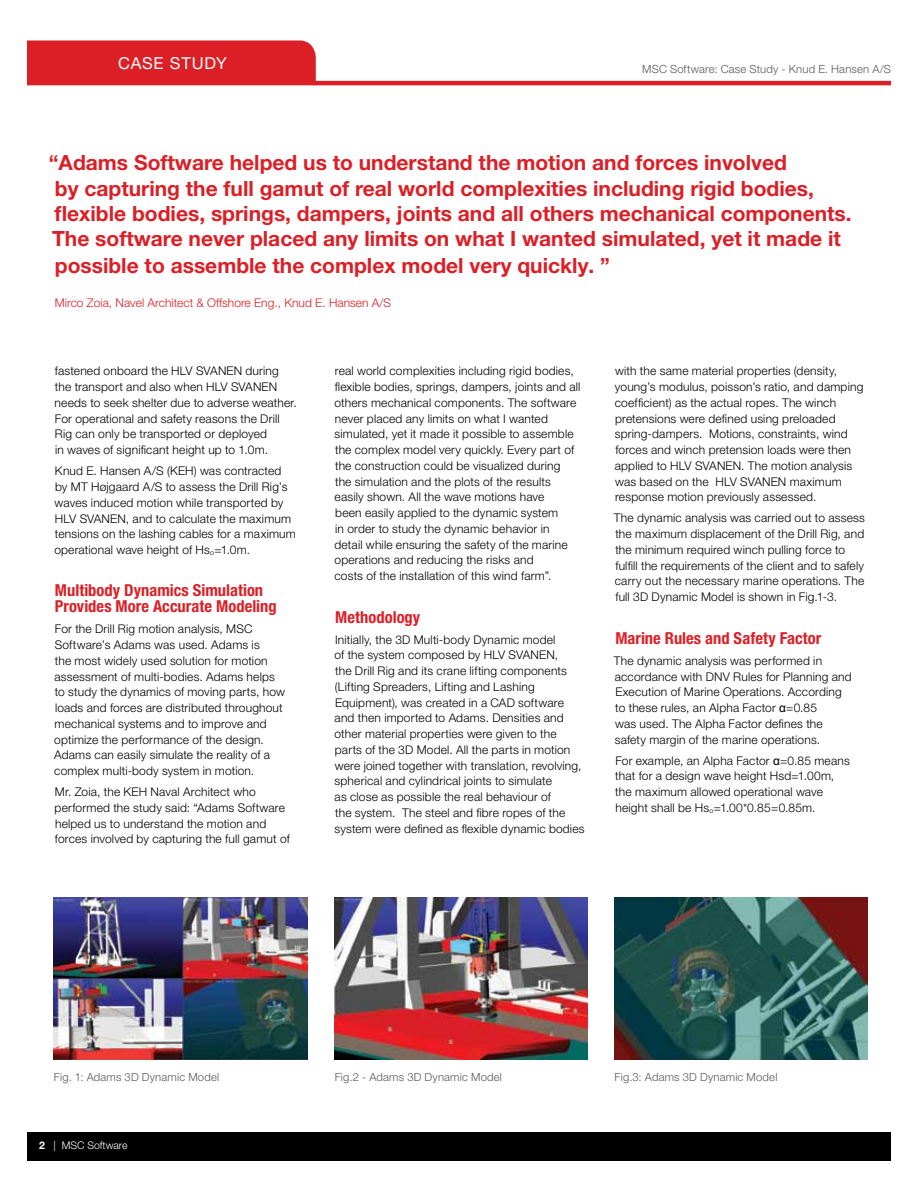
<style>
.page{position:relative;width:918px;height:1188px;background:#fff}
.page>*{position:absolute;margin:0;border:0;box-sizing:border-box;transform-origin:0 0}
.t1{font:700 21px/25.7px "Helvetica Neue LT Pro";color:#dc1f26}
.t2{font:700 condensed 16.5px/15.8px "Helvetica Neue LT Pro";color:#dc1f26}
.t3{font:16.5px "Helvetica Neue LT Pro";letter-spacing:.045em;color:#fff}
.t4{font:300 12px/15.8px "Helvetica Neue LT Pro";letter-spacing:.015em;color:#000}
.t5{font:300 12px "Helvetica Neue LT Pro";color:#dc1f26}
.t6{font:300 11.25px "Helvetica Neue LT Pro";letter-spacing:.015em;color:#58595b}
.t7{font:300 10.5px "Helvetica Neue LT Pro";color:#fff}
.s1{font-family:"Arial";font-weight:400}
.s2{font-weight:700}
</style>
<div class="page">
<hr style="left:27px;top:81px;width:864px;height:4px;background:#dc1f26">
<div style="left:27px;top:40px;width:289px;height:41px;background:#dc1f26"></div>
<div style="left:27px;top:1132px;width:864px;height:29px;background:#000"></div>
<img style="left:54px;top:898px;width:254px;height:162px">
<img style="left:335px;top:898px;width:253px;height:162px">
<img style="left:615px;top:898px;width:253px;height:162px">
<h2 class="t3" style="left:118px;top:53px;width:110px">CASE STUDY</h2>
<p class="t6" style="left:642px;top:62px;width:250px">MSC Software: Case Study - Knud E. Hansen A/S</p>
<p class="t1" style="left:49px;top:150px;width:804px">“Adams Software helped us to understand the motion and forces involved<br>by capturing the full gamut of real world complexities including rigid bodies, flexible bodies, springs, dampers, joints and all others mechanical components.<br>The software never placed any limits on what I wanted simulated, yet it made it possible to assemble the complex model very quickly. ”</p>
<p class="t5" style="left:55px;top:295px;width:338px">Mirco Zoia, Navel Architect &amp; Offshore Eng., Knud E. Hansen A/S</p>
<p class="t4" style="left:55px;top:363px;width:244px">fastened onboard the HLV SVANEN during the transport and also when HLV SVANEN needs to seek shelter due to adverse weather.<br>For operational and safety reasons the Drill Rig can only be transported or deployed<br>in waves of significant height up to 1.0m.</p>
<p class="t4" style="left:54px;top:463px;width:243px">Knud E. Hansen A/S (KEH) was contracted by MT Højgaard A/S to assess the Drill Rig’s waves induced motion while transported by HLV SVANEN, and to calculate the maximum tensions on the lashing cables for a maximum operational wave height of Hs<sub>o</sub>=1.0m.</p>
<h2 class="t2" style="left:55px;top:583px;width:223px">Multibody Dynamics Simulation<br>Provides More Accurate Modeling</h2>
<p class="t4" style="left:54px;top:621px;width:232px">For the Drill Rig motion analysis, MSC Software’s Adams was used. Adams is<br>the most widely used solution for motion assessment of multi-bodies. Adams helps to study the dynamics of moving parts, how loads and forces are distributed throughout mechanical systems and to improve and optimize the performance of the design.<br>Adams can easily simulate the reality of a complex multi-body system in motion.</p>
<p class="t4" style="left:55px;top:784px;width:237px">Mr. Zoia, the KEH Naval Architect who performed the study said: “Adams Software helped us to understand the motion and forces involved by capturing the full gamut of</p>
<p class="t4" style="left:334px;top:363px;width:247px">real world complexities including rigid bodies, flexible bodies, springs, dampers, joints and all others mechanical components. The software never placed any limits on what I wanted simulated, yet it made it possible to assemble the complex model very quickly. Every part of the construction could be visualized during<br>the simulation and the plots of the results easily shown. All the wave motions have<br>been easily applied to the dynamic system<br>in order to study the dynamic behavior in<br>detail while ensuring the safety of the marine operations and reducing the risks and<br>costs of the installation of this wind farm”.</p>
<h2 class="t2" style="left:335px;top:609px;width:87px">Methodology</h2>
<p class="t4" style="left:335px;top:631px;width:252px">Initially, the 3D Multi-body Dynamic model<br>of the system composed by HLV SVANEN,<br>the Drill Rig and its crane lifting components (Lifting Spreaders, Lifting and Lashing Equipment), was created in a CAD software and then imported to Adams. Densities and other material properties were given to the parts of the 3D Model. All the parts in motion were joined together with translation, revolving, spherical and cylindrical joints to simulate<br>as close as possible the real behaviour of<br>the system. The steel and fibre ropes of the system were defined as flexible dynamic bodies</p>
<p class="t4" style="left:615px;top:363px;width:250px">with the same material properties (density, young’s modulus, poisson’s ratio, and damping coefficient) as the actual ropes. The winch pretensions were defined using preloaded spring-dampers. Motions, constraints, wind forces and winch pretension loads were then applied to HLV SVANEN. The motion analysis was based on the HLV SVANEN maximum response motion previously assessed.</p>
<p class="t4" style="left:614px;top:510px;width:253px">The dynamic analysis was carried out to assess the maximum displacement of the Drill Rig, and the minimum required winch pulling force to fulfill the requirements of the client and to safely carry out the necessary marine operations. The full 3D Dynamic Model is shown in Fig.1-3.</p>
<h2 class="t2" style="left:615px;top:630px;width:208px">Marine Rules and Safety Factor</h2>
<p class="t4" style="left:614px;top:652px;width:239px">The dynamic analysis was performed in accordance with DNV Rules for Planning and Execution of Marine Operations. According to these rules, an Alpha Factor <span class="s1">α</span>=0.85<br>was used. The Alpha Factor defines the safety margin of the marine operations.</p>
<p class="t4" style="left:615px;top:752px;width:236px">For example, an Alpha Factor <span class="s1">α</span>=0.85 means that for a design wave height Hsd=1.00m, the maximum allowed operational wave height shall be Hs<sub>o</sub>=1.00*0.85=0.85m.</p>
<p class="t6" style="left:54px;top:1071px;width:167px">Fig. 1: Adams 3D Dynamic Model</p>
<p class="t6" style="left:335px;top:1071px;width:169px">Fig.2 - Adams 3D Dynamic Model</p>
<p class="t6" style="left:615px;top:1071px;width:164px">Fig.3: Adams 3D Dynamic Model</p>
<p class="t7" style="left:39px;top:1139px;width:90px"><span class="s2">2</span> | MSC Software</p>
</div>
